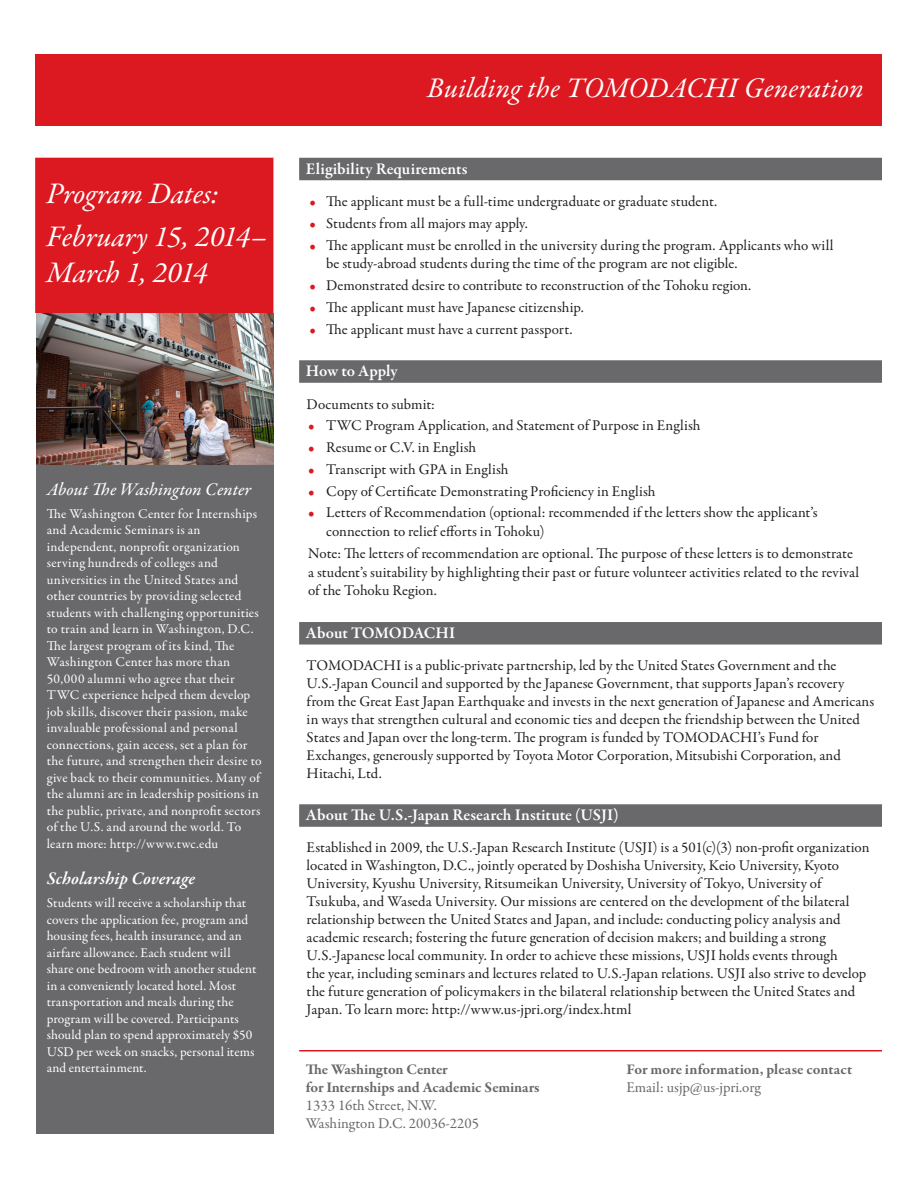
<style>
.page{position:relative;width:918px;height:1188px;background:#fff}
.page>*{position:absolute;margin:0;border:0;box-sizing:border-box;transform-origin:0 0}
.Callouts{font:italic 30px/36px "Garamond Premr Pro";letter-spacing:-.005em;color:#fff}
.t1{font:italic 28.5px "Garamond Premr Pro";letter-spacing:.005em;color:#fff}
.Head_2{font:18px "Garamond Premr Pro Med It";color:#fff}
.Head_2-2{font:italic 600 18px "Garamond Premr Pro";letter-spacing:.005em;color:#fff}
.Head_2-3{font:600 16.5px "Garamond Premr Pro";color:#fff}
.Bullets{font:15px/18px "Garamond Premr Pro";color:#231f20}
.Body1{font:700 15px/18px "Garamond Premr Pro";letter-spacing:-.01em;color:#69696c}
.Body{font:700 15px/18px "Garamond Premr Pro";letter-spacing:.005em;color:#69696c}
.Body-2{font:13.5px/16.5px "Garamond Premr Pro";letter-spacing:.01em;color:#fff}
.s1{color:#dc1820}
.s2{font-weight:400}
</style>
<div class="page">
<div style="left:36px;top:54px;width:846px;height:71px;background:#dc1820"></div>
<div style="left:36px;top:464px;width:237px;height:670px;background:#69696c"></div>
<img style="left:36px;top:313px;width:237px;height:151px">
<div style="left:299px;top:158px;width:583px;height:22px;background:#69696c"></div>
<div style="left:299px;top:360px;width:583px;height:23px;background:#69696c"></div>
<div style="left:299px;top:622px;width:583px;height:23px;background:#69696c"></div>
<div style="left:299px;top:804px;width:583px;height:23px;background:#69696c"></div>
<div style="left:35px;top:158px;width:238px;height:155px;background:#dc1820"></div>
<hr style="left:299px;top:1050px;width:583px;height:2px;background:#dc1820">
<p class="Callouts" style="left:46px;top:177px;width:174px">Program Dates:</p>
<p class="Callouts" style="left:46px;top:220px;width:222px">February 15, 2014–<br>March 1, 2014</p>
<p class="Head_2" style="left:47px;top:478px;width:206px">About The Washington Center</p>
<p class="Body-2" style="left:47px;top:506px;width:216px">The Washington Center for Internships and Academic Seminars is an independent, nonprofit organization serving hundreds of colleges and universities in the United States and other countries by providing selected students with challenging opportunities to train and learn in Washington, D.C.<br>The largest program of its kind, The Washington Center has more than 50,000 alumni who agree that their TWC experience helped them develop job skills, discover their passion, make invaluable professional and personal connections, gain access, set a plan for the future, and strengthen their desire to give back to their communities. Many of the alumni are in leadership positions in the public, private, and nonprofit sectors of the U.S. and around the world. To learn more: http://www.twc.edu</p>
<p class="Head_2-2" style="left:47px;top:867px;width:150px">Scholarship Coverage</p>
<p class="Body-2" style="left:47px;top:895px;width:211px">Students will receive a scholarship that covers the application fee, program and housing fees, health insurance, and an airfare allowance. Each student will share one bedroom with another student in a conveniently located hotel. Most transportation and meals during the program will be covered. Participants should plan to spend approximately $50<br>USD per week on snacks, personal items and entertainment.</p>
<h2 class="t1" style="left:427px;top:70px;width:438px">Building the TOMODACHI Generation</h2>
<p class="Head_2-3" style="left:306px;top:159px;width:163px">Eligibility Requirements</p>
<p class="Bullets" style="left:310px;top:193px;width:409px"><span class="s1">•</span> The applicant must be a full-time undergraduate or graduate student.</p>
<p class="Bullets" style="left:310px;top:215px;width:220px"><span class="s1">•</span> Students from all majors may apply.</p>
<p class="Bullets" style="left:326px;top:236px;width:509px;line-height:18.8px;text-indent:-16px"><span class="s1">•</span> The applicant must be enrolled in the university during the program. Applicants who will be study-abroad students during the time of the program are not eligible.</p>
<p class="Bullets" style="left:310px;top:277px;width:443px"><span class="s1">•</span> Demonstrated desire to contribute to reconstruction of the Tohoku region.</p>
<p class="Bullets" style="left:310px;top:299px;width:276px"><span class="s1">•</span> The applicant must have Japanese citizenship.</p>
<p class="Bullets" style="left:310px;top:320px;width:264px"><span class="s1">•</span> The applicant must have a current passport.</p>
<p class="Head_2-3" style="left:306px;top:361px;width:93px">How to Apply</p>
<p class="Bullets" style="left:307px;top:395px;width:130px">Documents to submit:</p>
<p class="Bullets" style="left:308px;top:417px;width:394px"><span class="s1">•</span> TWC Program Application, and Statement of Purpose in English</p>
<p class="Bullets" style="left:308px;top:439px;width:170px"><span class="s1">•</span> Resume or C.V. in English</p>
<p class="Bullets" style="left:308px;top:461px;width:202px"><span class="s1">•</span> Transcript with GPA in English</p>
<p class="Bullets" style="left:308px;top:482px;width:349px"><span class="s1">•</span> Copy of Certificate Demonstrating Proficiency in English</p>
<p class="Bullets" style="left:326px;top:504px;width:493px;line-height:18.8px;text-indent:-18px"><span class="s1">•</span> Letters of Recommendation (optional: recommended if the letters show the applicant’s connection to relief efforts in Tohoku)</p>
<p class="Bullets" style="left:308px;top:544px;width:553px;line-height:18.8px">Note: The letters of recommendation are optional. The purpose of these letters is to demonstrate a student’s suitability by highlighting their past or future volunteer activities related to the revival of the Tohoku Region.</p>
<p class="Head_2-3" style="left:306px;top:623px;width:151px">About TOMODACHI</p>
<p class="Bullets" style="left:307px;top:656px;width:569px">TOMODACHI is a public-private partnership, led by the United States Government and the U.S.-Japan Council and supported by the Japanese Government, that supports Japan’s recovery from the Great East Japan Earthquake and invests in the next generation of Japanese and Americans in ways that strengthen cultural and economic ties and deepen the friendship between the United States and Japan over the long-term. The program is funded by TOMODACHI’s Fund for Exchanges, generously supported by Toyota Motor Corporation, Mitsubishi Corporation, and Hitachi, Ltd.</p>
<p class="Head_2-3" style="left:306px;top:805px;width:314px">About The U.S.-Japan Research Institute (USJI)</p>
<p class="Bullets" style="left:307px;top:839px;width:564px">Established in 2009, the U.S.-Japan Research Institute (USJI) is a 501(c)(3) non-profit organization located in Washington, D.C., jointly operated by Doshisha University, Keio University, Kyoto University, Kyushu University, Ritsumeikan University, University of Tokyo, University of Tsukuba, and Waseda University. Our missions are centered on the development of the bilateral relationship between the United States and Japan, and include: conducting policy analysis and academic research; fostering the future generation of decision makers; and building a strong U.S.-Japanese local community. In order to achieve these missions, USJI holds events through<br>the year, including seminars and lectures related to U.S.-Japan relations. USJI also strive to develop the future generation of policymakers in the bilateral relationship between the United States and Japan. To learn more: http://www.us-jpri.org/index.html</p>
<p class="Body1" style="left:306px;top:1061px;width:235px">The Washington Center<br>for Internships and Academic Seminars<br><span class="s2">1333 16th Street, N.W.<br>Washington D.C. 20036-2205</span></p>
<p class="Body" style="left:627px;top:1061px;width:227px">For more information, please contact<br><span class="s2">Email: usjp@us-jpri.org</span></p>
</div>
